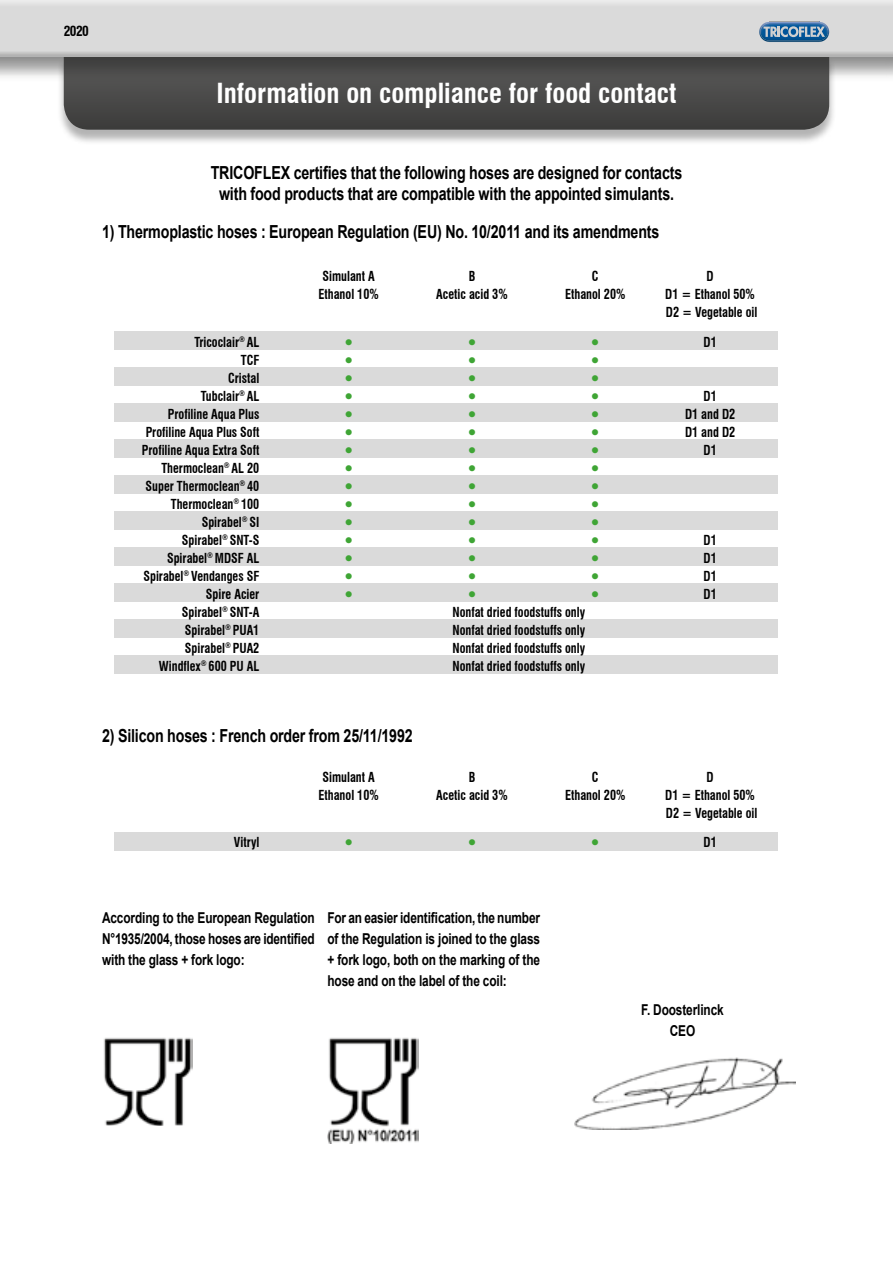
<style>
.page{position:relative;width:893px;height:1263px;background:#fff}
.page>*{position:absolute;margin:0;border:0;box-sizing:border-box;transform-origin:0 0}
.Numéros_de_pages_som{font:700 condensed 27px "Swiss 721 BT";color:#fff}
.texte_al{font:700 18px/21px "Arial";letter-spacing:-.01em;color:#000;text-align:center;scale:.79 1}
.texte_al-2{font:700 15px/21px "Arial";letter-spacing:-.01em;color:#000;text-align:justify;scale:.79 1}
.liste_tuyaux{font:700 condensed 13.5px "Swiss 721 BT";color:#000;scale:.9 1}
.liste_tuyaux_tableau{font:700 condensed 13.5px "Swiss 721 BT";color:#000;scale:.9 1}
.liste_tuyaux-2{font:700 condensed 13.5px "Swiss 721 BT";color:#000}
.liste_tuyaux_tableau-2{font:6px "Webdings";color:#3fa535}
</style>
<div class="page">
<div style="left:57px;top:57px;width:779px;height:87px;background:#000;opacity:.3"></div>
<svg style="left:64px;top:83px;width:765px;height:47px"></svg>
<div style="left:115px;top:332px;width:663px;height:18px;background:#dadada"></div>
<div style="left:115px;top:832px;width:663px;height:18px;background:#dadada"></div>
<div style="left:115px;top:368px;width:663px;height:18px;background:#dadada"></div>
<div style="left:115px;top:404px;width:663px;height:18px;background:#dadada"></div>
<div style="left:115px;top:440px;width:663px;height:18px;background:#dadada"></div>
<div style="left:115px;top:476px;width:663px;height:18px;background:#dadada"></div>
<div style="left:115px;top:512px;width:663px;height:18px;background:#dadada"></div>
<div style="left:115px;top:548px;width:663px;height:18px;background:#dadada"></div>
<div style="left:115px;top:584px;width:663px;height:18px;background:#dadada"></div>
<div style="left:115px;top:620px;width:663px;height:18px;background:#dadada"></div>
<div style="left:115px;top:656px;width:663px;height:18px;background:#dadada"></div>
<img style="left:574px;top:1057px;width:222px;height:72px">
<img style="left:103px;top:1037px;width:90px;height:89px">
<img style="left:327px;top:1037px;width:91px;height:107px">
<div style="left:0;top:0;width:893px;height:83px;background:#000;opacity:.3"></div>
<svg style="left:0;top:0;width:893px;height:56px"></svg>
<svg style="left:759px;top:22px;width:70px;height:20px"></svg>
<p class="liste_tuyaux-2" style="left:64px;top:23px;width:27px">2020</p>
<p class="Numéros_de_pages_som" style="left:217px;top:77px;width:461px">Information on compliance for food contact</p>
<p class="texte_al" style="left:211px;top:163px;width:598px">TRICOFLEX certifies that the following hoses are designed for contacts with food products that are compatible with the appointed simulants.</p>
<p class="texte_al" style="left:102px;top:222px;width:707px">1) Thermoplastic hoses : European Regulation (EU) No. 10/2011 and its amendments</p>
<p class="liste_tuyaux" style="left:194px;top:334px;width:74px">Tricoclair<sup>®</sup> AL</p>
<p class="liste_tuyaux" style="left:241px;top:352px;width:22px">TCF</p>
<p class="liste_tuyaux" style="left:228px;top:370px;width:36px">Cristal</p>
<p class="liste_tuyaux" style="left:201px;top:388px;width:66px">Tubclair<sup>®</sup> AL</p>
<p class="liste_tuyaux" style="left:168px;top:406px;width:103px">Profiline Aqua Plus</p>
<p class="liste_tuyaux" style="left:146px;top:424px;width:128px">Profiline Aqua Plus Soft</p>
<p class="liste_tuyaux" style="left:142px;top:442px;width:132px">Profiline Aqua Extra Soft</p>
<p class="liste_tuyaux" style="left:161px;top:460px;width:110px">Thermoclean<sup>®</sup> AL 20</p>
<p class="liste_tuyaux" style="left:146px;top:478px;width:128px">Super Thermoclean<sup>®</sup> 40</p>
<p class="liste_tuyaux" style="left:171px;top:496px;width:100px">Thermoclean<sup>®</sup> 100</p>
<p class="liste_tuyaux" style="left:202px;top:514px;width:66px">Spirabel<sup>®</sup> SI</p>
<p class="liste_tuyaux" style="left:182px;top:532px;width:88px">Spirabel<sup>®</sup> SNT-S</p>
<p class="liste_tuyaux" style="left:167px;top:550px;width:104px">Spirabel<sup>®</sup> MDSF AL</p>
<p class="liste_tuyaux" style="left:143px;top:568px;width:130px">Spirabel<sup>®</sup> Vendanges SF</p>
<p class="liste_tuyaux" style="left:206px;top:586px;width:61px">Spire Acier</p>
<p class="liste_tuyaux" style="left:182px;top:604px;width:88px">Spirabel<sup>®</sup> SNT-A</p>
<p class="liste_tuyaux" style="left:185px;top:622px;width:84px">Spirabel<sup>®</sup> PUA1</p>
<p class="liste_tuyaux" style="left:185px;top:640px;width:84px">Spirabel<sup>®</sup> PUA2</p>
<p class="liste_tuyaux" style="left:159px;top:658px;width:113px">Windflex<sup>®</sup> 600 PU AL</p>
<p class="liste_tuyaux" style="left:323px;top:268px;width:60px">Simulant A</p>
<p class="liste_tuyaux" style="left:469px;top:268px;width:9px">B</p>
<p class="liste_tuyaux" style="left:592px;top:268px;width:9px">C</p>
<p class="liste_tuyaux" style="left:707px;top:268px;width:9px">D</p>
<p class="liste_tuyaux" style="left:319px;top:286px;width:69px">Ethanol 10%</p>
<p class="liste_tuyaux" style="left:436px;top:286px;width:81px">Acetic acid 3%</p>
<p class="liste_tuyaux" style="left:565px;top:286px;width:69px">Ethanol 20%</p>
<p class="liste_tuyaux" style="left:665px;top:286px;width:101px">D1 = Ethanol 50%</p>
<p class="liste_tuyaux" style="left:666px;top:304px;width:103px">D2 = Vegetable oil</p>
<p class="liste_tuyaux_tableau-2" style="left:346px;top:339px;width:7px">■</p>
<p class="liste_tuyaux_tableau-2" style="left:469px;top:339px;width:7px">■</p>
<p class="liste_tuyaux_tableau-2" style="left:592px;top:339px;width:7px">■</p>
<p class="liste_tuyaux_tableau" style="left:703px;top:334px;width:16px">D1</p>
<p class="liste_tuyaux_tableau-2" style="left:346px;top:357px;width:7px">■</p>
<p class="liste_tuyaux_tableau-2" style="left:469px;top:357px;width:7px">■</p>
<p class="liste_tuyaux_tableau-2" style="left:592px;top:357px;width:7px">■</p>
<p class="liste_tuyaux_tableau-2" style="left:346px;top:375px;width:7px">■</p>
<p class="liste_tuyaux_tableau-2" style="left:469px;top:375px;width:7px">■</p>
<p class="liste_tuyaux_tableau-2" style="left:592px;top:375px;width:7px">■</p>
<p class="liste_tuyaux_tableau-2" style="left:346px;top:393px;width:7px">■</p>
<p class="liste_tuyaux_tableau-2" style="left:469px;top:393px;width:7px">■</p>
<p class="liste_tuyaux_tableau-2" style="left:592px;top:393px;width:7px">■</p>
<p class="liste_tuyaux_tableau" style="left:703px;top:388px;width:16px">D1</p>
<p class="liste_tuyaux_tableau-2" style="left:346px;top:411px;width:7px">■</p>
<p class="liste_tuyaux_tableau-2" style="left:469px;top:411px;width:7px">■</p>
<p class="liste_tuyaux_tableau-2" style="left:592px;top:411px;width:7px">■</p>
<p class="liste_tuyaux_tableau" style="left:685px;top:406px;width:57px">D1 and D2</p>
<p class="liste_tuyaux_tableau-2" style="left:346px;top:429px;width:7px">■</p>
<p class="liste_tuyaux_tableau-2" style="left:469px;top:429px;width:7px">■</p>
<p class="liste_tuyaux_tableau-2" style="left:592px;top:429px;width:7px">■</p>
<p class="liste_tuyaux_tableau" style="left:685px;top:424px;width:57px">D1 and D2</p>
<p class="liste_tuyaux_tableau-2" style="left:346px;top:447px;width:7px">■</p>
<p class="liste_tuyaux_tableau-2" style="left:469px;top:447px;width:7px">■</p>
<p class="liste_tuyaux_tableau-2" style="left:592px;top:447px;width:7px">■</p>
<p class="liste_tuyaux_tableau" style="left:703px;top:442px;width:16px">D1</p>
<p class="liste_tuyaux_tableau-2" style="left:346px;top:465px;width:7px">■</p>
<p class="liste_tuyaux_tableau-2" style="left:469px;top:465px;width:7px">■</p>
<p class="liste_tuyaux_tableau-2" style="left:592px;top:465px;width:7px">■</p>
<p class="liste_tuyaux_tableau-2" style="left:346px;top:483px;width:7px">■</p>
<p class="liste_tuyaux_tableau-2" style="left:469px;top:483px;width:7px">■</p>
<p class="liste_tuyaux_tableau-2" style="left:592px;top:483px;width:7px">■</p>
<p class="liste_tuyaux_tableau-2" style="left:346px;top:501px;width:7px">■</p>
<p class="liste_tuyaux_tableau-2" style="left:469px;top:501px;width:7px">■</p>
<p class="liste_tuyaux_tableau-2" style="left:592px;top:501px;width:7px">■</p>
<p class="liste_tuyaux_tableau-2" style="left:346px;top:519px;width:7px">■</p>
<p class="liste_tuyaux_tableau-2" style="left:469px;top:519px;width:7px">■</p>
<p class="liste_tuyaux_tableau-2" style="left:592px;top:519px;width:7px">■</p>
<p class="liste_tuyaux_tableau-2" style="left:346px;top:537px;width:7px">■</p>
<p class="liste_tuyaux_tableau-2" style="left:469px;top:537px;width:7px">■</p>
<p class="liste_tuyaux_tableau-2" style="left:592px;top:537px;width:7px">■</p>
<p class="liste_tuyaux_tableau" style="left:703px;top:532px;width:16px">D1</p>
<p class="liste_tuyaux_tableau-2" style="left:346px;top:555px;width:7px">■</p>
<p class="liste_tuyaux_tableau-2" style="left:469px;top:555px;width:7px">■</p>
<p class="liste_tuyaux_tableau-2" style="left:592px;top:555px;width:7px">■</p>
<p class="liste_tuyaux_tableau" style="left:703px;top:550px;width:16px">D1</p>
<p class="liste_tuyaux_tableau-2" style="left:346px;top:573px;width:7px">■</p>
<p class="liste_tuyaux_tableau-2" style="left:469px;top:573px;width:7px">■</p>
<p class="liste_tuyaux_tableau-2" style="left:592px;top:573px;width:7px">■</p>
<p class="liste_tuyaux_tableau" style="left:703px;top:568px;width:16px">D1</p>
<p class="liste_tuyaux_tableau-2" style="left:346px;top:591px;width:7px">■</p>
<p class="liste_tuyaux_tableau-2" style="left:469px;top:591px;width:7px">■</p>
<p class="liste_tuyaux_tableau-2" style="left:592px;top:591px;width:7px">■</p>
<p class="liste_tuyaux_tableau" style="left:703px;top:586px;width:16px">D1</p>
<p class="liste_tuyaux" style="left:452px;top:604px;width:149px">Nonfat dried foodstuffs only</p>
<p class="liste_tuyaux" style="left:452px;top:622px;width:149px">Nonfat dried foodstuffs only</p>
<p class="liste_tuyaux" style="left:452px;top:640px;width:149px">Nonfat dried foodstuffs only</p>
<p class="liste_tuyaux" style="left:452px;top:658px;width:149px">Nonfat dried foodstuffs only</p>
<p class="texte_al" style="left:102px;top:726px;width:395px">2) Silicon hoses : French order from 25/11/1992</p>
<p class="liste_tuyaux" style="left:234px;top:834px;width:30px">Vitryl</p>
<p class="liste_tuyaux" style="left:323px;top:769px;width:60px">Simulant A</p>
<p class="liste_tuyaux" style="left:469px;top:769px;width:9px">B</p>
<p class="liste_tuyaux" style="left:592px;top:769px;width:9px">C</p>
<p class="liste_tuyaux" style="left:707px;top:769px;width:9px">D</p>
<p class="liste_tuyaux" style="left:319px;top:787px;width:69px">Ethanol 10%</p>
<p class="liste_tuyaux" style="left:436px;top:787px;width:81px">Acetic acid 3%</p>
<p class="liste_tuyaux" style="left:565px;top:787px;width:69px">Ethanol 20%</p>
<p class="liste_tuyaux" style="left:665px;top:787px;width:101px">D1 = Ethanol 50%</p>
<p class="liste_tuyaux" style="left:666px;top:805px;width:103px">D2 = Vegetable oil</p>
<p class="liste_tuyaux_tableau-2" style="left:346px;top:839px;width:7px">■</p>
<p class="liste_tuyaux_tableau-2" style="left:469px;top:839px;width:7px">■</p>
<p class="liste_tuyaux_tableau-2" style="left:592px;top:839px;width:7px">■</p>
<p class="liste_tuyaux_tableau" style="left:703px;top:834px;width:16px">D1</p>
<p class="texte_al-2" style="left:102px;top:908px;width:271px">According to the European Regulation N°1935/2004, those hoses are identified with the glass + fork logo:</p>
<p class="texte_al-2" style="left:327px;top:908px;width:271px">For an easier identification, the number of the Regulation is joined to the glass + fork logo, both on the marking of the hose and on the label of the coil:</p>
<p class="texte_al-2" style="left:641px;top:999px;width:106px;text-align:center">F. Doosterlinck<br>CEO</p>
</div>
